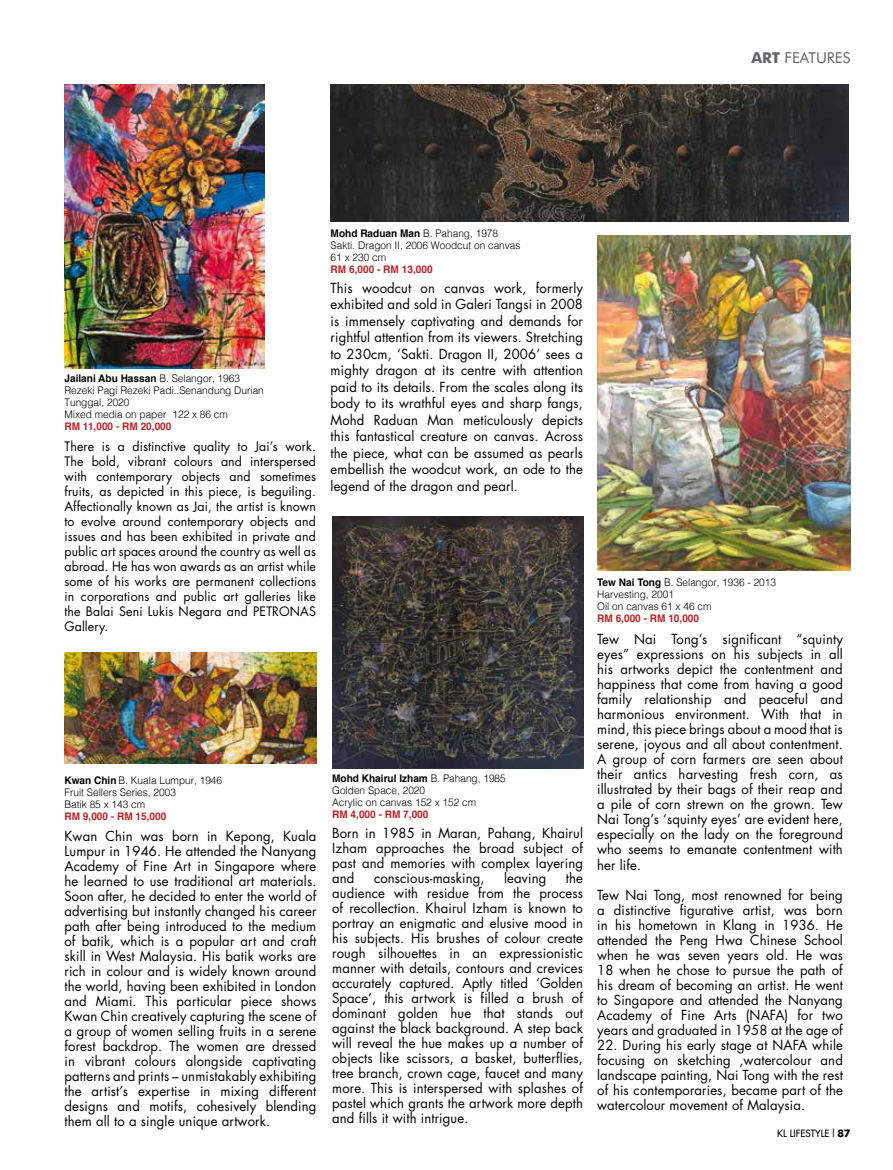
<style>
.page{position:relative;width:893px;height:1170px;background:#fff}
.page>*{position:absolute;margin:0;border:0;box-sizing:border-box;transform-origin:0 0}
.t1{font:15px "Futura BT";color:#646567}
.t2{font:13.5px/15px "Futura";letter-spacing:.01em;color:#000;text-align:justify}
.t3{font:12.75px/15px "Futura";letter-spacing:.01em;color:#000;text-align:justify}
.t4{font:300 10.5px/12px "Helvetica";color:#000;scale:.96 1}
.t5{font:700 10.5px "Helvetica";color:#be2025;scale:.96 1}
.t6{font:9.75px "Futura";color:#000}
.s1{font-weight:700}
.s2{font-family:"Futura BT";font-weight:700;font-size:10.5px}
</style>
<div class="page">
<img style="left:331px;top:84px;width:517px;height:138px">
<img style="left:332px;top:516px;width:252px;height:252px">
<img style="left:64px;top:652px;width:252px;height:111px">
<img style="left:598px;top:236px;width:252px;height:334px">
<img style="left:64px;top:84px;width:200px;height:284px">
<p class="t1" style="left:751px;top:49px;width:101px"><span class="s1">ART</span> FEATURES</p>
<p class="t4" style="left:64px;top:372px;width:209px"><span class="s1">Jailani Abu Hassan</span> B. Selangor, 1963<br>Rezeki Pagi Rezeki Padi..Senandung Durian<br>Tunggal, 2020<br>Mixed media on paper 122 x 86 cm</p>
<p class="t5" style="left:64px;top:418px;width:113px">RM 11,000 - RM 20,000</p>
<p class="t3" style="left:64px;top:438px;width:253px">There is a distinctive quality to Jai’s work.<br>The bold, vibrant colours and interspersed with contemporary objects and sometimes fruits, as depicted in this piece, is beguiling.<br>Affectionally known as Jai, the artist is known to evolve around contemporary objects and issues and has been exhibited in private and public art spaces around the country as well as abroad. He has won awards as an artist while some of his works are permanent collections in corporations and public art galleries like the Balai Seni Lukis Negara and PETRONAS Gallery.</p>
<p class="t4" style="left:64px;top:773px;width:166px"><span class="s1">Kwan Chin</span> B. Kuala Lumpur, 1946<br>Fruit Sellers Series, 2003<br>Batik 85 x 143 cm</p>
<p class="t5" style="left:64px;top:807px;width:108px">RM 9,000 - RM 15,000</p>
<p class="t2" style="left:64px;top:828px;width:253px">Kwan Chin was born in Kepong, Kuala Lumpur in 1946. He attended the Nanyang Academy of Fine Art in Singapore where he learned to use traditional art materials.<br>Soon after, he decided to enter the world of advertising but instantly changed his career path after being introduced to the medium of batik, which is a popular art and craft skill in West Malaysia. His batik works are rich in colour and is widely known around the world, having been exhibited in London and Miami. This particular piece shows Kwan Chin creatively capturing the scene of a group of women selling fruits in a serene forest backdrop. The women are dressed in vibrant colours alongside captivating patterns and prints – unmistakably exhibiting the artist’s expertise in mixing different designs and motifs, cohesively blending them all to a single unique artwork.</p>
<p class="t4" style="left:331px;top:227px;width:199px"><span class="s1">Mohd Raduan Man</span> B. Pahang, 1978<br>Sakti. Dragon II, 2006 Woodcut on canvas<br>61 x 230 cm</p>
<p class="t5" style="left:331px;top:261px;width:108px">RM 6,000 - RM 13,000</p>
<p class="t2" style="left:331px;top:279px;width:254px;line-height:16.5px">This woodcut on canvas work, formerly exhibited and sold in Galeri Tangsi in 2008 is immensely captivating and demands for rightful attention from its viewers. Stretching to 230cm, ‘Sakti. Dragon II, 2006’ sees a mighty dragon at its centre with attention paid to its details. From the scales along its body to its wrathful eyes and sharp fangs, Mohd Raduan Man meticulously depicts this fantastical creature on canvas. Across the piece, what can be assumed as pearls embellish the woodcut work, an ode to the legend of the dragon and pearl.</p>
<p class="t4" style="left:332px;top:771px;width:182px"><span class="s1">Mohd Khairul Izham</span> B. Pahang, 1985<br>Golden Space, 2020<br>Acrylic on canvas 152 x 152 cm</p>
<p class="t5" style="left:332px;top:805px;width:102px">RM 4,000 - RM 7,000</p>
<p class="t2" style="left:332px;top:825px;width:252px">Born in 1985 in Maran, Pahang, Khairul Izham approaches the broad subject of past and memories with complex layering and</p>
<p class="t2" style="left:332px;top:870px;width:252px;text-indent:234px">the audience with residue from the process of recollection. Khairul Izham is known to portray an enigmatic and elusive mood in his subjects. His brushes of colour create rough silhouettes in an expressionistic manner with details, contours and crevices accurately captured. Aptly titled ‘Golden Space’, this artwork is filled a brush of dominant golden hue that stands out against the black background. A step back will reveal the hue makes up a number of objects like scissors, a basket, butterflies, tree branch, crown cage, faucet and many more. This is interspersed with splashes of pastel which grants the artwork more depth and fills it with intrigue.</p>
<p class="t2" style="left:374px;top:870px;width:112px">conscious-masking,</p>
<p class="t2" style="left:504px;top:870px;width:44px">leaving</p>
<p class="t4" style="left:597px;top:575px;width:188px"><span class="s1">Tew Nai Tong</span> B. Selangor, 1936 - 2013<br>Harvesting, 2001<br>Oil on canvas 61 x 46 cm</p>
<p class="t5" style="left:597px;top:610px;width:108px">RM 6,000 - RM 10,000</p>
<p class="t2" style="left:597px;top:632px;width:247px">Tew Nai Tong’s significant “squinty eyes” expressions on his subjects in all his artworks depict the contentment and happiness that come from having a good family relationship and peaceful and harmonious environment. With that in mind, this piece brings about a mood that is serene, joyous and all about contentment.<br>A group of corn farmers are seen about their antics harvesting fresh corn, as illustrated by their bags of their reap and a pile of corn strewn on the grown. Tew Nai Tong’s ‘squinty eyes’ are evident here, especially on the lady on the foreground who seems to emanate contentment with her life.</p>
<p class="t2" style="left:597px;top:887px;width:247px">Tew Nai Tong, most renowned for being a distinctive figurative artist, was born in his hometown in Klang in 1936. He attended the Peng Hwa Chinese School when he was seven years old. He was 18 when he chose to pursue the path of his dream of becoming an artist. He went to Singapore and attended the Nanyang Academy of Fine Arts (NAFA) for two years and graduated in 1958 at the age of</p>
<p class="t2" style="left:597px;top:1037px;width:247px">22. During his early stage at NAFA while focusing on sketching ,watercolour and landscape painting, Nai Tong with the rest of his contemporaries, became part of the watercolour movement of Malaysia.</p>
<p class="t6" style="left:777px;top:1126px;width:75px">KL LIFESTYLE l <span class="s2">87</span></p>
</div>
